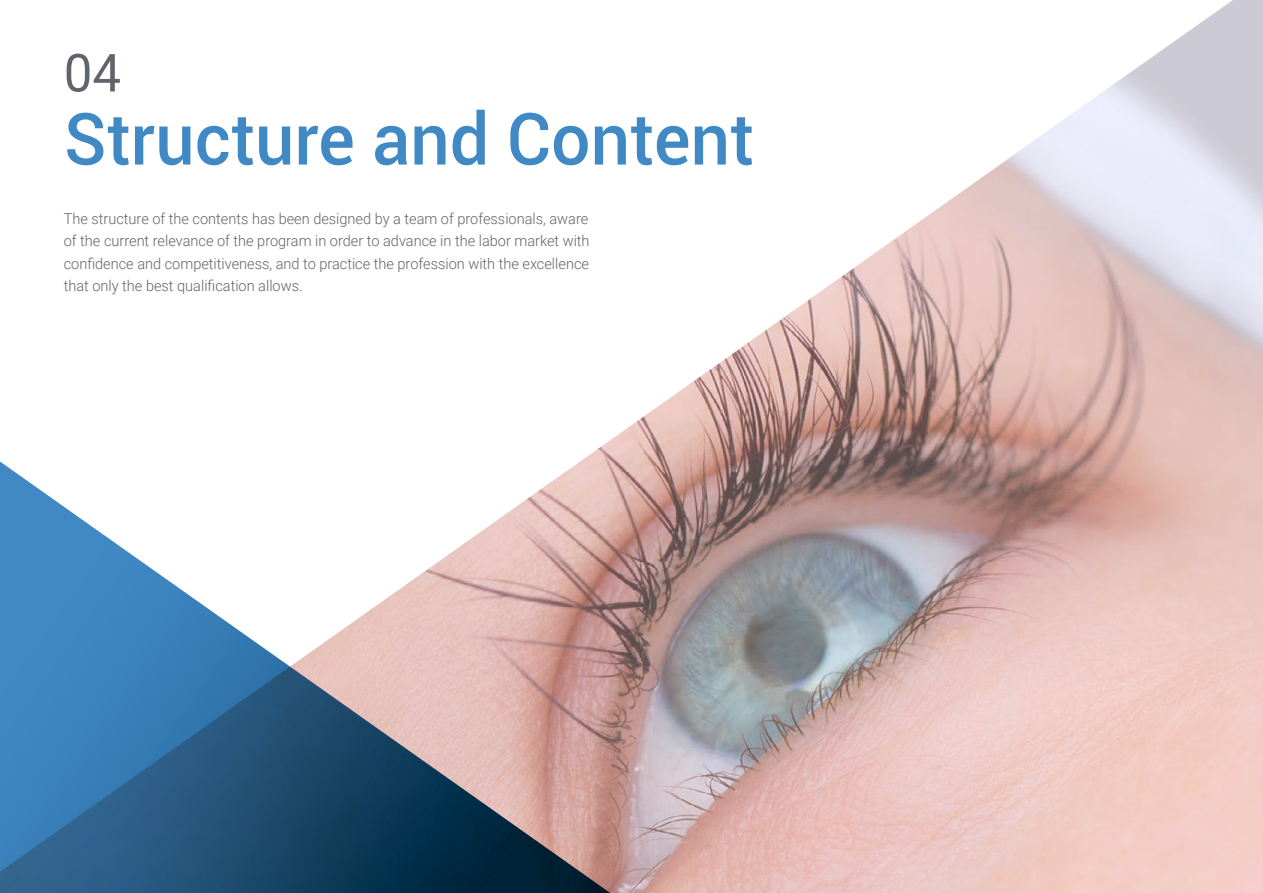
<style>
.page{position:relative;width:1263px;height:893px;background:#fff}
.page>*{position:absolute;margin:0;border:0;box-sizing:border-box;transform-origin:0 0}
.t1{font:500 72px "Roboto";color:#4089c5}
.t2{font:52.5px "Roboto";color:#61646a}
.t3{font:300 15px/22.5px "Roboto";color:#61646a;text-align:justify}
</style>
<div class="page">
<img style="left:602px;top:0;width:661px;height:893px">
<svg style="left:0;top:446px;width:640px;height:447px"></svg>
<h2 class="t2" style="left:64px;top:36px;width:59px">04</h2>
<h1 class="t1" style="left:64px;top:88px;width:692px">Structure and Content</h1>
<p class="t3" style="left:64px;top:207px;width:527px">The structure of the contents has been designed by a team of professionals, aware of the current relevance of the program in order to advance in the labor market with confidence and competitiveness, and to practice the profession with the excellence that only the best qualification allows.</p>
</div>
